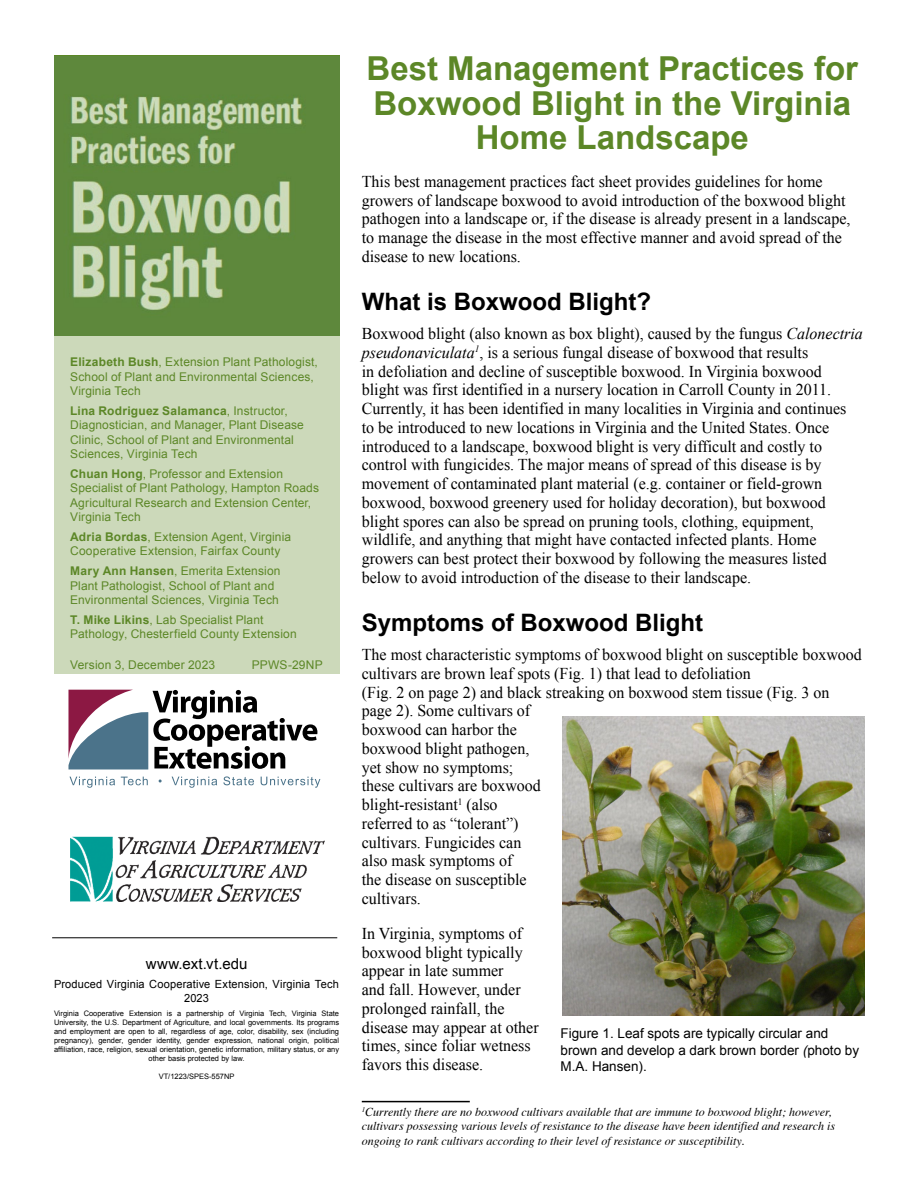
<style>
.page{position:relative;width:918px;height:1188px;background:#fff}
.page>*{position:absolute;margin:0;border:0;box-sizing:border-box;transform-origin:0 0}
.t1{font:700 33px/34.5px "Arial";color:#5c8727;text-align:center}
.Subhead_1{font:700 24px "Arial";color:#000}
.BT_no_hyphen{font:16.5px/18.8px "Times New Roman";color:#000}
.t2{font:15px "Arial";letter-spacing:.025em;color:#000}
.t3{font:13.5px/16.2px "Arial";color:#000}
.Authors{font:12px/14.4px "Arial";letter-spacing:.01em;color:#5c8727}
.foot_note{font:italic 12px/14.4px "Times";color:#000}
.t4{font:11.25px/13.5px "Arial";letter-spacing:.015em;color:#000;text-align:center}
.t5{font:7.5px/9px "Arial";color:#000;text-align:center}
.s1{font-weight:700}
.s2{font-style:italic}
</style>
<div class="page">
<img style="left:70px;top:836px;width:255px;height:65px">
<svg style="left:68px;top:690px;width:249px;height:79px"></svg>
<svg style="left:69px;top:777px;width:46px;height:11px"></svg>
<svg style="left:121px;top:777px;width:27px;height:8px"></svg>
<svg style="left:172px;top:777px;width:45px;height:11px"></svg>
<svg style="left:223px;top:776px;width:31px;height:9px"></svg>
<svg style="left:261px;top:777px;width:59px;height:11px"></svg>
<hr style="left:362px;top:1101px;width:108px;height:1px;background:#000">
<img style="left:562px;top:716px;width:303px;height:300px">
<img style="left:54px;top:56px;width:285px;height:279px">
<hr style="left:52px;top:937px;width:285px;height:1px;background:#000">
<div style="left:54px;top:336px;width:285px;height:338px;background:#ccd9ba"></div>
<p class="Authors" style="left:70px;top:355px;width:249px"><span class="s1">Elizabeth Bush</span>, Extension Plant Pathologist,<br>School of Plant and Environmental Sciences,<br>Virginia Tech</p>
<p class="Authors" style="left:70px;top:404px;width:235px"><span class="s1">Lina Rodriguez Salamanca</span>, Instructor, Diagnostician, and Manager, Plant Disease Clinic, School of Plant and Environmental Sciences, Virginia Tech</p>
<p class="Authors" style="left:70px;top:467px;width:250px"><span class="s1">Chuan Hong</span>, Professor and Extension Specialist of Plant Pathology, Hampton Roads Agricultural Research and Extension Center, Virginia Tech</p>
<p class="Authors" style="left:70px;top:530px;width:222px"><span class="s1">Adria Bordas</span>, Extension Agent, Virginia<br>Cooperative Extension, Fairfax County</p>
<p class="Authors" style="left:70px;top:564px;width:212px"><span class="s1">Mary Ann Hansen</span>, Emerita Extension<br>Plant Pathologist, School of Plant and<br>Environmental Sciences, Virginia Tech</p>
<p class="Authors" style="left:70px;top:612px;width:228px"><span class="s1">T. Mike Likins</span>, Lab Specialist Plant<br>Pathology, Chesterfield County Extension</p>
<p class="Authors" style="left:70px;top:657px;width:147px">Version 3, December 2023</p>
<p class="Authors" style="left:252px;top:657px;width:73px">PPWS-29NP</p>
<p class="t2" style="left:146px;top:954px;width:103px">www.ext.vt.edu</p>
<p class="t4" style="left:54px;top:977px;width:287px">Produced Virginia Cooperative Extension, Virginia Tech<br>2023</p>
<p class="t5" style="left:54px;top:1009px;width:287px">Virginia Cooperative Extension is a partnership of Virginia Tech, Virginia State University, the U.S. Department of Agriculture, and local governments. Its programs and employment are open to all, regardless of age, color, disability, sex (including pregnancy), gender, gender identity, gender expression, national origin, political affiliation, race, religion, sexual orientation, genetic information, military status, or any other basis protected by law.</p>
<p class="t5" style="left:159px;top:1072px;width:77px">VT/1223/SPES-557NP</p>
<h1 class="t1" style="left:367px;top:53px;width:493px">Best Management Practices for<br>Boxwood Blight in the Virginia<br>Home Landscape</h1>
<p class="BT_no_hyphen" style="left:362px;top:172px;width:490px">This best management practices fact sheet provides guidelines for home growers of landscape boxwood to avoid introduction of the boxwood blight pathogen into a landscape or, if the disease is already present in a landscape, to manage the disease in the most effective manner and avoid spread of the disease to new locations.</p>
<h2 class="Subhead_1" style="left:362px;top:285px;width:291px">What is Boxwood Blight?</h2>
<p class="BT_no_hyphen" style="left:362px;top:324px;width:503px">Boxwood blight (also known as box blight), caused by the fungus <span class="s2">Calonectria pseudonaviculata</span><sup>1</sup>, is a serious fungal disease of boxwood that results<br>in defoliation and decline of susceptible boxwood. In Virginia boxwood blight was first identified in a nursery location in Carroll County in 2011.<br>Currently, it has been identified in many localities in Virginia and continues to be introduced to new locations in Virginia and the United States. Once introduced to a landscape, boxwood blight is very difficult and costly to control with fungicides. The major means of spread of this disease is by movement of contaminated plant material (e.g. container or field-grown boxwood, boxwood greenery used for holiday decoration), but boxwood blight spores can also be spread on pruning tools, clothing, equipment, wildlife, and anything that might have contacted infected plants. Home growers can best protect their boxwood by following the measures listed below to avoid introduction of the disease to their landscape.</p>
<h2 class="Subhead_1" style="left:362px;top:606px;width:343px">Symptoms of Boxwood Blight</h2>
<p class="BT_no_hyphen" style="left:362px;top:645px;width:502px">The most characteristic symptoms of boxwood blight on susceptible boxwood cultivars are brown leaf spots (Fig. 1) that lead to defoliation<br>(Fig. 2 on page 2) and black streaking on boxwood stem tissue (Fig. 3 on page 2). Some cultivars of<br>boxwood can harbor the<br>boxwood blight pathogen,<br>yet show no symptoms;<br>these cultivars are boxwood<br>blight-resistant<sup>1</sup> (also<br>referred to as “tolerant”)<br>cultivars. Fungicides can<br>also mask symptoms of<br>the disease on susceptible<br>cultivars.</p>
<p class="BT_no_hyphen" style="left:362px;top:924px;width:178px">In Virginia, symptoms of boxwood blight typically appear in late summer<br>and fall. However, under prolonged rainfall, the disease may appear at other times, since foliar wetness favors this disease.</p>
<p class="foot_note" style="left:362px;top:1104px;width:475px"><sup>1</sup>Currently there are no boxwood cultivars available that are immune to boxwood blight; however, cultivars possessing various levels of resistance to the disease have been identified and research is ongoing to rank cultivars according to their level of resistance or susceptibility.</p>
<p class="t3" style="left:561px;top:1026px;width:300px">Figure 1. Leaf spots are typically circular and brown and develop a dark brown border <span class="s2">(</span>photo by<br>M.A. Hansen).</p>
</div>
